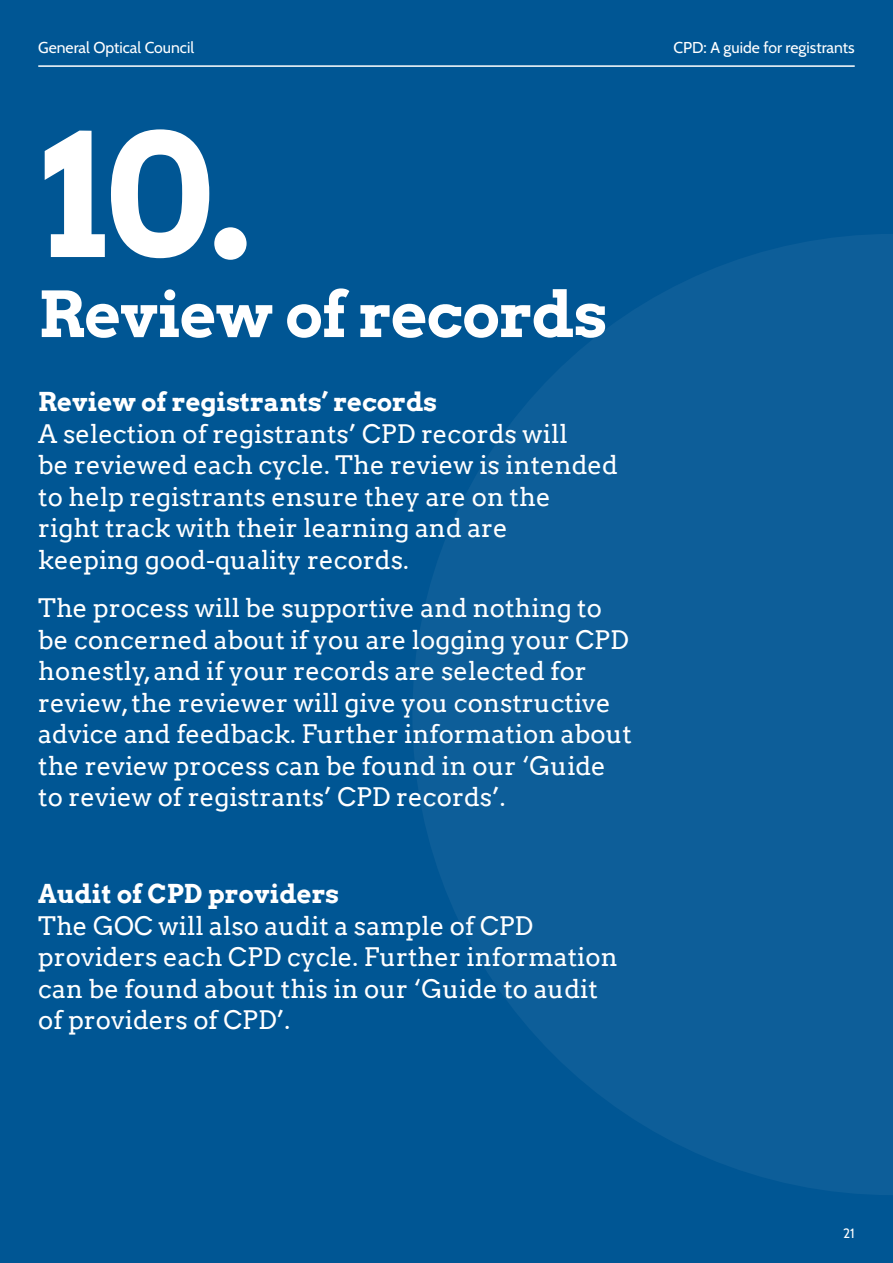
<style>
.page{position:relative;width:893px;height:1263px;background:#005694}
.page>*{position:absolute;margin:0;border:0;box-sizing:border-box;transform-origin:0 0}
.Numbers{font:700 170.4px "Arvo";color:#fff}
.Section_Heading{font:700 63px "Arvo";letter-spacing:-.02em;color:#fff}
.Standfirst{font:25.5px/31.5px "Arvo";color:#fff}
.Standfirst-2{font:700 25.5px "Arvo";color:#fff}
.t1{font:15.75px "Cabin";color:#fff}
.t2{font:13.5px "Cabin";color:#fff}
</style>
<div class="page">
<hr style="left:38px;top:65px;width:817px;height:2px;background:#fff">
<svg style="left:413px;top:234px;width:480px;height:961px;fill:#0d5e99"></svg>
<p class="t1" style="left:38px;top:36px;width:157px">General Optical Council</p>
<p class="t1" style="left:673px;top:36px;width:183px">CPD: A guide for registrants</p>
<p class="Numbers" style="left:41px;top:88px;width:213px">10.</p>
<p class="Section_Heading" style="left:38px;top:275px;width:571px">Review of records</p>
<h4 class="Standfirst-2" style="left:38px;top:386px;width:400px">Review of registrants’ records</h4>
<h4 class="Standfirst" style="left:38px;top:418px;width:581px">A selection of registrants’ CPD records will<br>be reviewed each cycle. The review is intended to help registrants ensure they are on the right track with their learning and are<br>keeping good-quality records.</h4>
<h4 class="Standfirst" style="left:38px;top:592px;width:595px">The process will be supportive and nothing to be concerned about if you are logging your CPD honestly, and if your records are selected for review, the reviewer will give you constructive advice and feedback. Further information about the review process can be found in our ‘Guide to review of registrants’ CPD records’.</h4>
<h4 class="Standfirst-2" style="left:38px;top:878px;width:303px">Audit of CPD providers</h4>
<h4 class="Standfirst" style="left:38px;top:910px;width:581px">The GOC will also audit a sample of CPD providers each CPD cycle. Further information can be found about this in our ‘Guide to audit of providers of CPD’.</h4>
<p class="t2" style="left:843px;top:1222px;width:13px">21</p>
</div>
